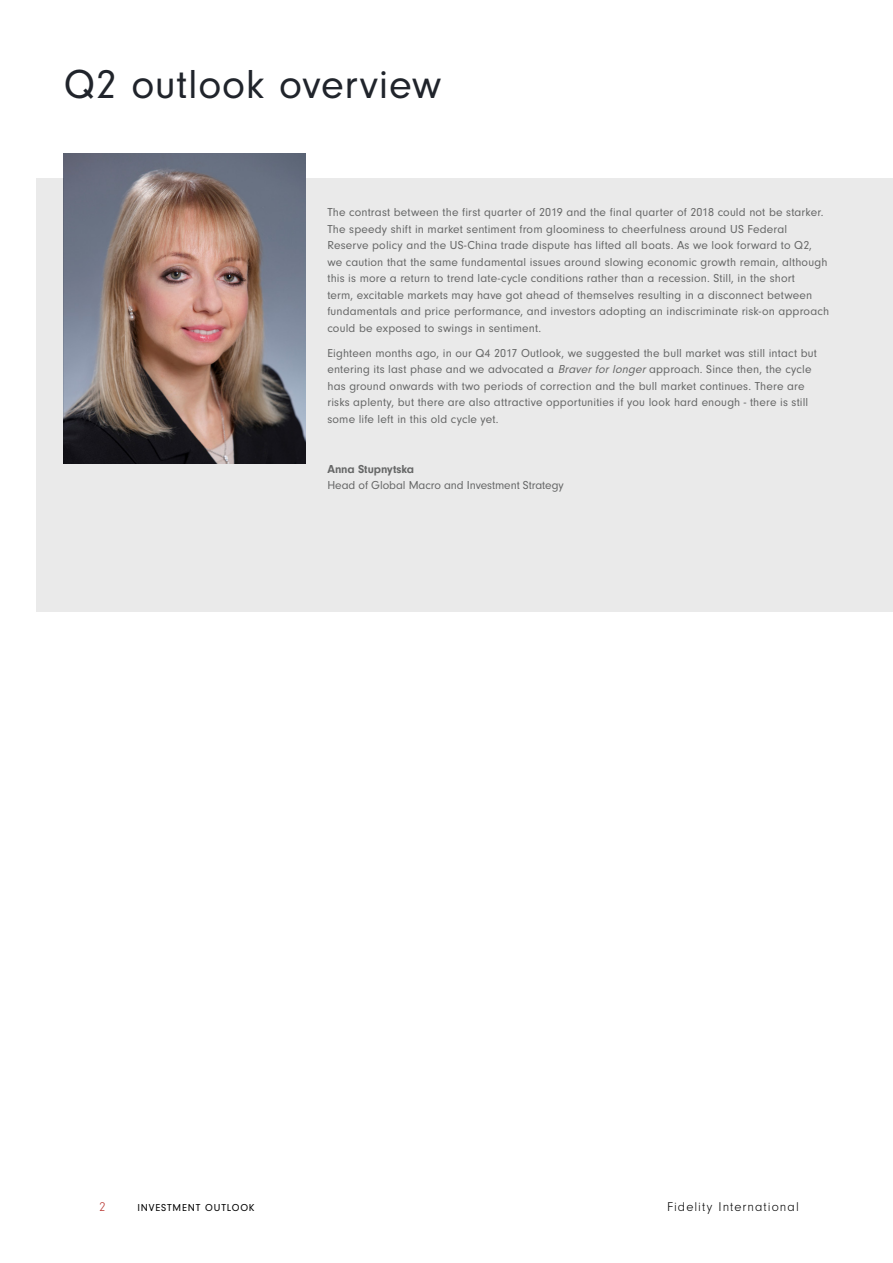
<style>
.page{position:relative;width:893px;height:1263px;background:#fff}
.page>*{position:absolute;margin:0;border:0;box-sizing:border-box;transform-origin:0 0}
.t1{font:42px "Neuzeit Gro";letter-spacing:.015em;color:#20242b}
.t2{font:300 13.2px "Neuzeit Gro";letter-spacing:.08em;color:#000}
.t3{font:300 13.2px "Neuzeit Gro";color:#b72f2a}
.t4{font:12px/16.5px "Neuzeit Gro";letter-spacing:.01em;color:#666767}
.t5{font:700 12px "Neuzeit Gro";letter-spacing:-.005em;color:#666767}
.t6{font:10.5px "Neuzeit Gro";letter-spacing:.08em;color:#000}
.s1{font-style:italic}
</style>
<div class="page">
<div style="left:37px;top:179px;width:856px;height:433px;background:#eaeaea"></div>
<img style="left:64px;top:153px;width:241px;height:310px">
<h1 class="t1" style="left:64px;top:62px;width:379px">Q2 outlook overview</h1>
<p class="t4" style="left:327px;top:204px;width:503px">The contrast between the first quarter of 2019 and the final quarter of 2018 could not be starker.<br>The speedy shift in market sentiment from gloominess to cheerfulness around US Federal Reserve policy and the US-China trade dispute has lifted all boats. As we look forward to Q2, we caution that the same fundamental issues around slowing economic growth remain, although this is more a return to trend late-cycle conditions rather than a recession. Still, in the short<br>term, excitable markets may have got ahead of themselves resulting in a disconnect between fundamentals and price performance, and investors adopting an indiscriminate risk-on approach could be exposed to swings in sentiment.</p>
<p class="t4" style="left:327px;top:345px;width:491px">Eighteen months ago, in our Q4 2017 Outlook, we suggested the bull market was still intact but entering its last phase and we advocated a <span class="s1">Braver for longer</span> approach. Since then, the cycle has ground onwards with two periods of correction and the bull market continues. There are risks aplenty, but there are also attractive opportunities if you look hard enough - there is still some life left in this old cycle yet.</p>
<p class="t5" style="left:327px;top:462px;width:88px">Anna Stupnytska</p>
<p class="t4" style="left:327px;top:477px;width:238px">Head of Global Macro and Investment Strategy</p>
<p class="t3" style="left:99px;top:1200px;width:8px">2</p>
<p class="t6" style="left:137px;top:1201px;width:119px">INVESTMENT OUTLOOK</p>
<p class="t2" style="left:667px;top:1199px;width:133px">Fidelity International</p>
</div>
